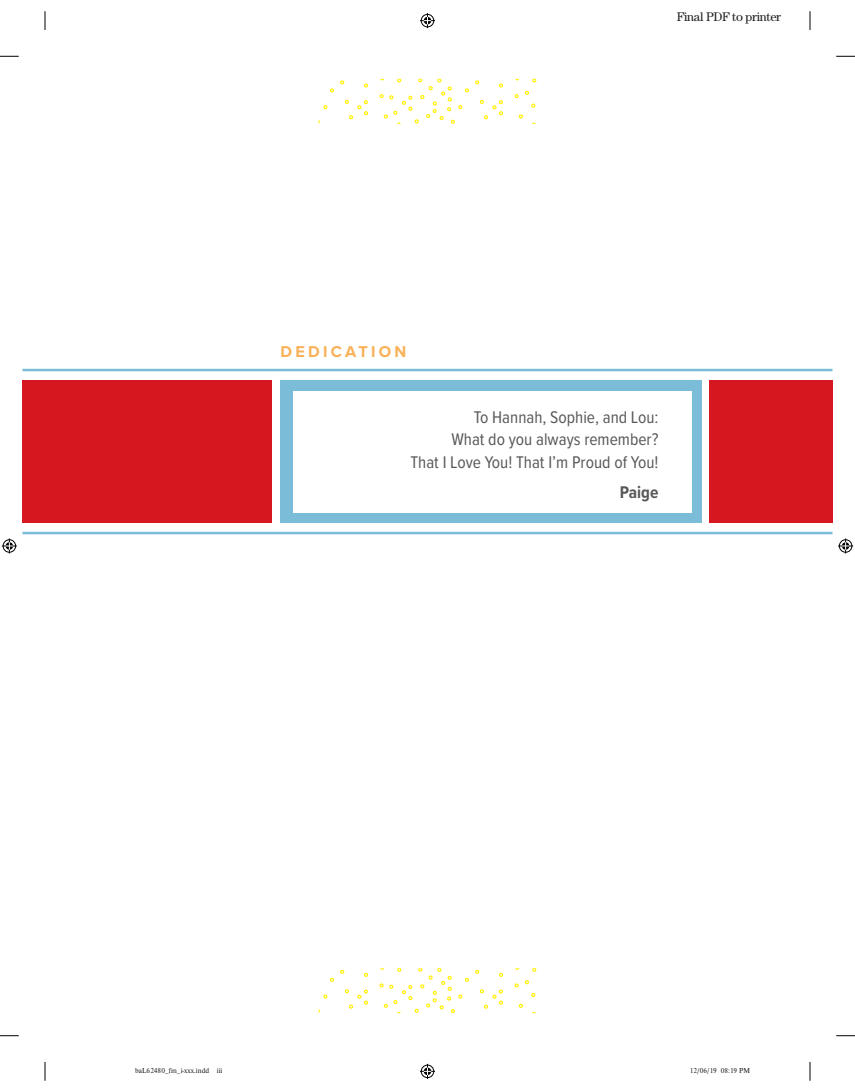
<style>
.page{position:relative;width:855px;height:1092px;background:#fff}
.page>*{position:absolute;margin:0;border:0;box-sizing:border-box;transform-origin:0 0}
.fdd_tx{font:17.5px/22.5px "Proxima Nova Cond";color:#57585a;text-align:right}
.fdd_au{font:700 17.5px "Proxima Nova Cond";color:#57585a}
.fdd_tt{font:700 16.25px "Proxima Nova";letter-spacing:.2em;color:#fab056}
.t1{font:12.5px "SRA Serif 1.1";letter-spacing:-.025em;color:#231f20}
.pg_info{font:7.5px "Nimbus Rom DOT";color:#231f20}
.pg_info-2{font:7.5px "Nimbus Rom DOT";letter-spacing:-.02em;color:#231f20}
</style>
<div class="page">
<div style="left:280px;top:380px;width:422px;height:142px;background:#7bbcd9"></div>
<div style="left:22px;top:380px;width:250px;height:142px;background:#d7171f"></div>
<hr style="left:22px;top:369px;width:810px;height:2px;background:#7bbcd9">
<hr style="left:22px;top:531px;width:810px;height:3px;background:#7bbcd9">
<div style="left:293px;top:390px;width:399px;height:122px;background:#fff"></div>
<div style="left:709px;top:380px;width:123px;height:142px;background:#d7171f"></div>
<svg style="left:345px;top:100px;width:23px;height:19px"></svg>
<svg style="left:364px;top:83px;width:4px;height:5px"></svg>
<svg style="left:323px;top:105px;width:4px;height:4px"></svg>
<svg style="left:330px;top:88px;width:4px;height:4px"></svg>
<svg style="left:340px;top:80px;width:4px;height:4px"></svg>
<svg style="left:480px;top:100px;width:23px;height:19px"></svg>
<svg style="left:499px;top:83px;width:4px;height:5px"></svg>
<svg style="left:475px;top:80px;width:4px;height:4px"></svg>
<svg style="left:514px;top:94px;width:5px;height:4px"></svg>
<svg style="left:519px;top:114px;width:4px;height:4px"></svg>
<svg style="left:525px;top:91px;width:4px;height:4px"></svg>
<svg style="left:531px;top:103px;width:4px;height:5px"></svg>
<svg style="left:379px;top:79px;width:90px;height:45px"></svg>
<svg style="left:345px;top:989px;width:23px;height:19px"></svg>
<svg style="left:364px;top:972px;width:4px;height:4px"></svg>
<svg style="left:323px;top:994px;width:4px;height:4px"></svg>
<svg style="left:330px;top:977px;width:4px;height:4px"></svg>
<svg style="left:340px;top:969px;width:4px;height:4px"></svg>
<svg style="left:480px;top:989px;width:23px;height:19px"></svg>
<svg style="left:499px;top:972px;width:4px;height:4px"></svg>
<svg style="left:475px;top:969px;width:4px;height:4px"></svg>
<svg style="left:514px;top:983px;width:5px;height:4px"></svg>
<svg style="left:532px;top:968px;width:4px;height:3px"></svg>
<svg style="left:519px;top:1003px;width:4px;height:4px"></svg>
<svg style="left:525px;top:980px;width:4px;height:4px"></svg>
<svg style="left:531px;top:993px;width:4px;height:3px"></svg>
<svg style="left:379px;top:968px;width:90px;height:44px"></svg>
<svg style="left:0;top:55px;width:19px;height:2px"></svg>
<svg style="left:836px;top:55px;width:19px;height:2px"></svg>
<svg style="left:0;top:1035px;width:19px;height:1px"></svg>
<svg style="left:836px;top:1035px;width:19px;height:1px"></svg>
<svg style="left:44px;top:11px;width:2px;height:19px"></svg>
<svg style="left:44px;top:1062px;width:2px;height:18px"></svg>
<svg style="left:809px;top:11px;width:2px;height:19px"></svg>
<svg style="left:809px;top:1062px;width:2px;height:18px"></svg>
<svg style="left:420px;top:13px;width:15px;height:15px"></svg>
<svg style="left:420px;top:1063px;width:15px;height:15px"></svg>
<svg style="left:2px;top:538px;width:15px;height:15px"></svg>
<svg style="left:838px;top:538px;width:15px;height:15px"></svg>
<p class="t1" style="left:677px;top:9px;width:106px">Final PDF to printer</p>
<p class="fdd_tt" style="left:281px;top:339px;width:127px">DEDICATION</p>
<p class="fdd_tx" style="left:410px;top:405px;width:250px">To Hannah, Sophie, and Lou:<br>What do you always remember?<br>That I Love You! That I’m Proud of You!</p>
<p class="fdd_au" style="left:620px;top:479px;width:40px">Paige</p>
<p class="pg_info" style="left:135px;top:1066px;width:89px">baL62480_fm_i-xxx.indd iii</p>
<p class="pg_info-2" style="left:690px;top:1066px;width:62px">12/06/19 08:19 PM</p>
</div>
